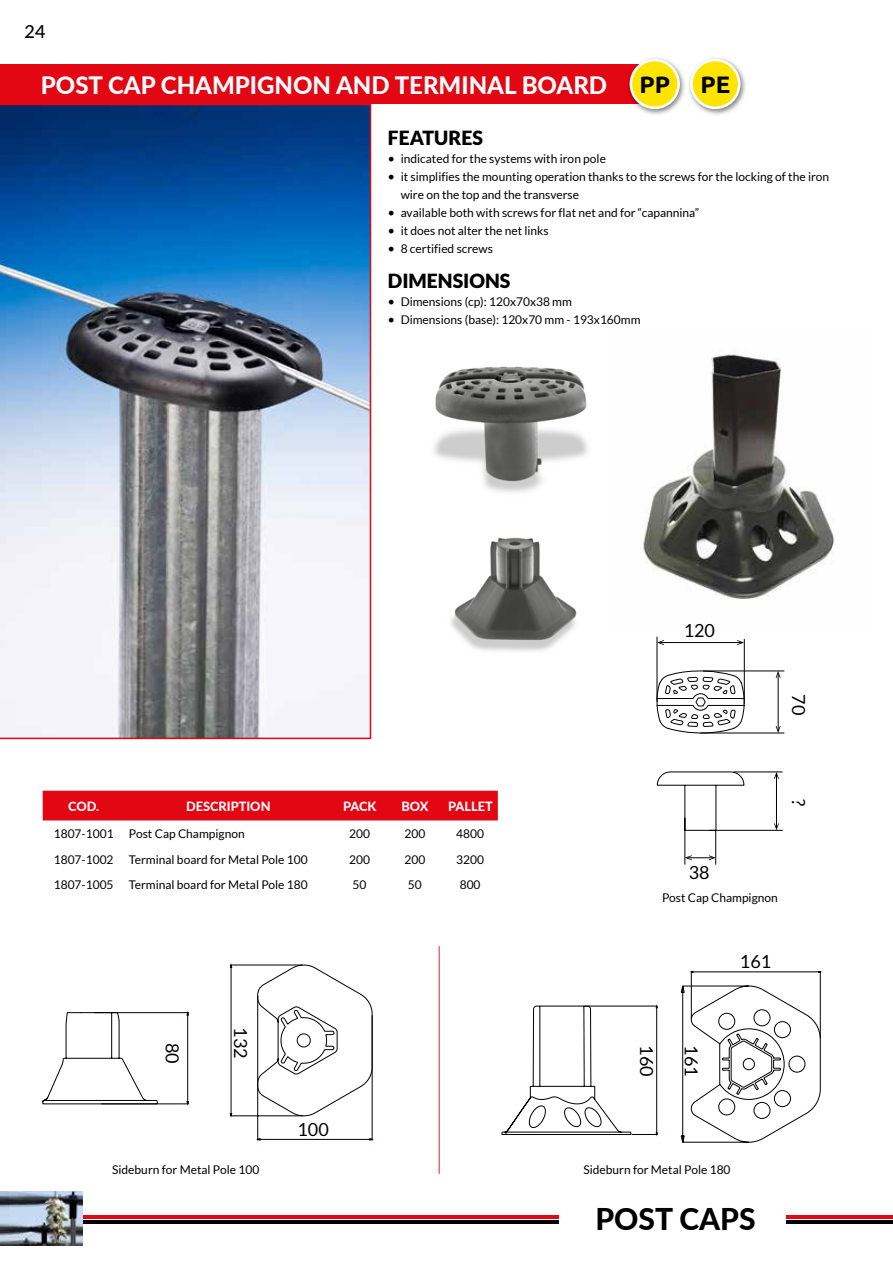
<style>
.page{position:relative;width:893px;height:1263px;background:#fff}
.page>*{position:absolute;margin:0;border:0;box-sizing:border-box;transform-origin:0 0}
.t1{font:800 30px "Lato";color:#000}
.t2{font:800 24px "Lato";color:#fff}
.t3{font:700 23.85px "Ubuntu";color:#000}
.t4{font:900 19.5px "Lato";color:#000}
.t5{font:18px "Lato";color:#000}
.t6{font:500 18px "Lato";color:#000}
.t7{font:800 12.75px "Lato";color:#fff}
.t8{font:12px/18px "Lato";color:#000}
.s1{font-family:"Minion Pro";font-size:18px}
</style>
<div class="page">
<hr style="left:0;top:1215px;width:558px;height:3px;background:#e30613">
<hr style="left:787px;top:1215px;width:106px;height:3px;background:#e30613">
<hr style="left:0;top:1220px;width:558px;height:3px;background:#000">
<hr style="left:787px;top:1220px;width:106px;height:3px;background:#000">
<img style="left:0;top:1191px;width:82px;height:55px">
<div style="left:0;top:64px;width:645px;height:40px;background:#e30613"></div>
<div style="left:43px;top:791px;width:455px;height:29px;background:#e30613"></div>
<svg style="left:0;top:104px;width:371px;height:635px"></svg>
<img style="left:434px;top:366px;width:154px;height:126px">
<img style="left:451px;top:537px;width:126px;height:114px">
<div style="left:627px;top:56px;width:59px;height:60px;background:#000;opacity:.5"></div>
<div style="left:631px;top:60px;width:48px;height:48px;background:#ffe400;border-radius:50%"></div>
<div style="left:630px;top:59px;width:50px;height:50px;border:3px solid #fff;border-radius:50%"></div>
<img style="left:643px;top:354px;width:192px;height:245px">
<svg style="left:42px;top:1012px;width:116px;height:92px"></svg>
<hr style="left:187px;top:1013px;width:1px;height:91px;background:#000">
<hr style="left:101px;top:1103px;width:88px;height:1px;background:#000">
<hr style="left:94px;top:1012px;width:95px;height:1px;background:#000">
<svg style="left:257px;top:964px;width:116px;height:153px"></svg>
<hr style="left:231px;top:965px;width:1px;height:151px;background:#000">
<hr style="left:257px;top:996px;width:1px;height:144px;background:#000">
<hr style="left:372px;top:1015px;width:1px;height:125px;background:#000">
<hr style="left:258px;top:1139px;width:114px;height:1px;background:#000">
<hr style="left:230px;top:1115px;width:73px;height:1px;background:#000">
<hr style="left:230px;top:965px;width:73px;height:1px;background:#000">
<svg style="left:501px;top:1005px;width:156px;height:130px"></svg>
<hr style="left:585px;top:1006px;width:72px;height:1px;background:#000">
<svg style="left:680px;top:985px;width:141px;height:158px"></svg>
<hr style="left:691px;top:971px;width:1px;height:48px;background:#000">
<hr style="left:820px;top:971px;width:1px;height:67px;background:#000">
<hr style="left:691px;top:971px;width:129px;height:1px;background:#000">
<hr style="left:438px;top:946px;width:2px;height:228px;background:#e30613">
<hr style="left:657px;top:637px;width:1px;height:64px;background:#000">
<hr style="left:744px;top:639px;width:1px;height:65px;background:#000">
<hr style="left:659px;top:642px;width:83px;height:1px;background:#000">
<svg style="left:657px;top:640px;width:7px;height:5px"></svg>
<svg style="left:737px;top:640px;width:7px;height:5px"></svg>
<hr style="left:734px;top:771px;width:48px;height:1px;background:#000">
<hr style="left:710px;top:830px;width:72px;height:1px;background:#000">
<hr style="left:776px;top:774px;width:1px;height:54px;background:#000">
<svg style="left:774px;top:772px;width:5px;height:7px"></svg>
<svg style="left:774px;top:823px;width:5px;height:7px"></svg>
<hr style="left:703px;top:670px;width:81px;height:1px;background:#000">
<hr style="left:701px;top:733px;width:83px;height:1px;background:#000">
<hr style="left:778px;top:673px;width:1px;height:58px;background:#000">
<svg style="left:776px;top:671px;width:5px;height:7px"></svg>
<svg style="left:776px;top:726px;width:5px;height:7px"></svg>
<svg style="left:656px;top:665px;width:89px;height:200px"></svg>
<div style="left:687px;top:56px;width:60px;height:60px;background:#000;opacity:.5"></div>
<div style="left:691px;top:60px;width:48px;height:48px;background:#ffe400;border-radius:50%"></div>
<div style="left:690px;top:59px;width:50px;height:50px;border:3px solid #fff;border-radius:50%"></div>
<hr style="left:892px;top:0;width:1px;height:1263px;background:#fff">
<h3 class="t6" style="left:25px;top:19px;width:22px">24</h3>
<h2 class="t2" style="left:41px;top:67px;width:568px">POST CAP CHAMPIGNON AND TERMINAL BOARD</h2>
<h3 class="t4" style="left:388px;top:127px;width:97px">FEATURES</h3>
<p class="t8" style="left:388px;top:150px;width:220px"><span class="s1">•</span> indicated for the systems with iron pole</p>
<p class="t8" style="left:401px;top:168px;width:430px;text-indent:-13px"><span class="s1">•</span> it simplifies the mounting operation thanks to the screws for the locking of the iron wire on the top and the transverse</p>
<p class="t8" style="left:388px;top:204px;width:313px"><span class="s1">•</span> available both with screws for flat net and for “capannina”</p>
<p class="t8" style="left:388px;top:222px;width:162px"><span class="s1">•</span> it does not alter the net links</p>
<p class="t8" style="left:388px;top:240px;width:107px"><span class="s1">•</span> 8 certified screws</p>
<h3 class="t4" style="left:388px;top:269px;width:124px">DIMENSIONS</h3>
<p class="t8" style="left:388px;top:292px;width:186px"><span class="s1">•</span> Dimensions (cp): 120x70x38 mm</p>
<p class="t8" style="left:388px;top:310px;width:254px"><span class="s1">•</span> Dimensions (base): 120x70 mm - 193x160mm</p>
<h3 class="t3" style="left:639px;top:70px;width:32px">PP</h3>
<h3 class="t3" style="left:700px;top:70px;width:31px">PE</h3>
<h3 class="t5" style="left:684px;top:620px;width:33px">120</h3>
<h3 class="t5" style="left:809px;top:694px;width:22px;rotate:90deg">70</h3>
<p class="t7" style="left:68px;top:797px;width:33px">COD.</p>
<p class="t7" style="left:186px;top:797px;width:86px">DESCRIPTION</p>
<p class="t7" style="left:343px;top:797px;width:35px">PACK</p>
<p class="t7" style="left:401px;top:797px;width:29px">BOX</p>
<p class="t7" style="left:448px;top:797px;width:46px">PALLET</p>
<p class="t8" style="left:54px;top:825px;width:61px">1807-1001</p>
<p class="t8" style="left:129px;top:825px;width:117px">Post Cap Champignon</p>
<p class="t8" style="left:349px;top:825px;width:22px">200</p>
<p class="t8" style="left:404px;top:825px;width:22px">200</p>
<p class="t8" style="left:456px;top:825px;width:29px">4800</p>
<p class="t8" style="left:54px;top:850px;width:61px">1807-1002</p>
<p class="t8" style="left:129px;top:850px;width:180px">Terminal board for Metal Pole 100</p>
<p class="t8" style="left:349px;top:850px;width:22px">200</p>
<p class="t8" style="left:404px;top:850px;width:22px">200</p>
<p class="t8" style="left:456px;top:850px;width:29px">3200</p>
<p class="t8" style="left:54px;top:876px;width:61px">1807-1005</p>
<p class="t8" style="left:129px;top:876px;width:180px">Terminal board for Metal Pole 180</p>
<p class="t8" style="left:353px;top:876px;width:15px">50</p>
<p class="t8" style="left:408px;top:876px;width:15px">50</p>
<p class="t8" style="left:460px;top:876px;width:22px">800</p>
<h3 class="t5" style="left:809px;top:799px;width:9px;rotate:90deg">?</h3>
<h3 class="t5" style="left:689px;top:862px;width:22px">38</h3>
<p class="t8" style="left:662px;top:889px;width:117px">Post Cap Champignon</p>
<h3 class="t5" style="left:740px;top:951px;width:33px">161</h3>
<h3 class="t5" style="left:182px;top:1042px;width:22px;rotate:90deg">80</h3>
<h3 class="t5" style="left:251px;top:1027px;width:33px;rotate:90deg">132</h3>
<h3 class="t5" style="left:297px;top:1119px;width:33px">100</h3>
<h3 class="t5" style="left:656px;top:1045px;width:33px;rotate:90deg">160</h3>
<h3 class="t5" style="left:701px;top:1045px;width:33px;rotate:90deg">161</h3>
<p class="t8" style="left:112px;top:1160px;width:149px">Sideburn for Metal Pole 100</p>
<p class="t8" style="left:583px;top:1160px;width:149px">Sideburn for Metal Pole 180</p>
<h1 class="t1" style="left:595px;top:1197px;width:162px">POST CAPS</h1>
</div>
